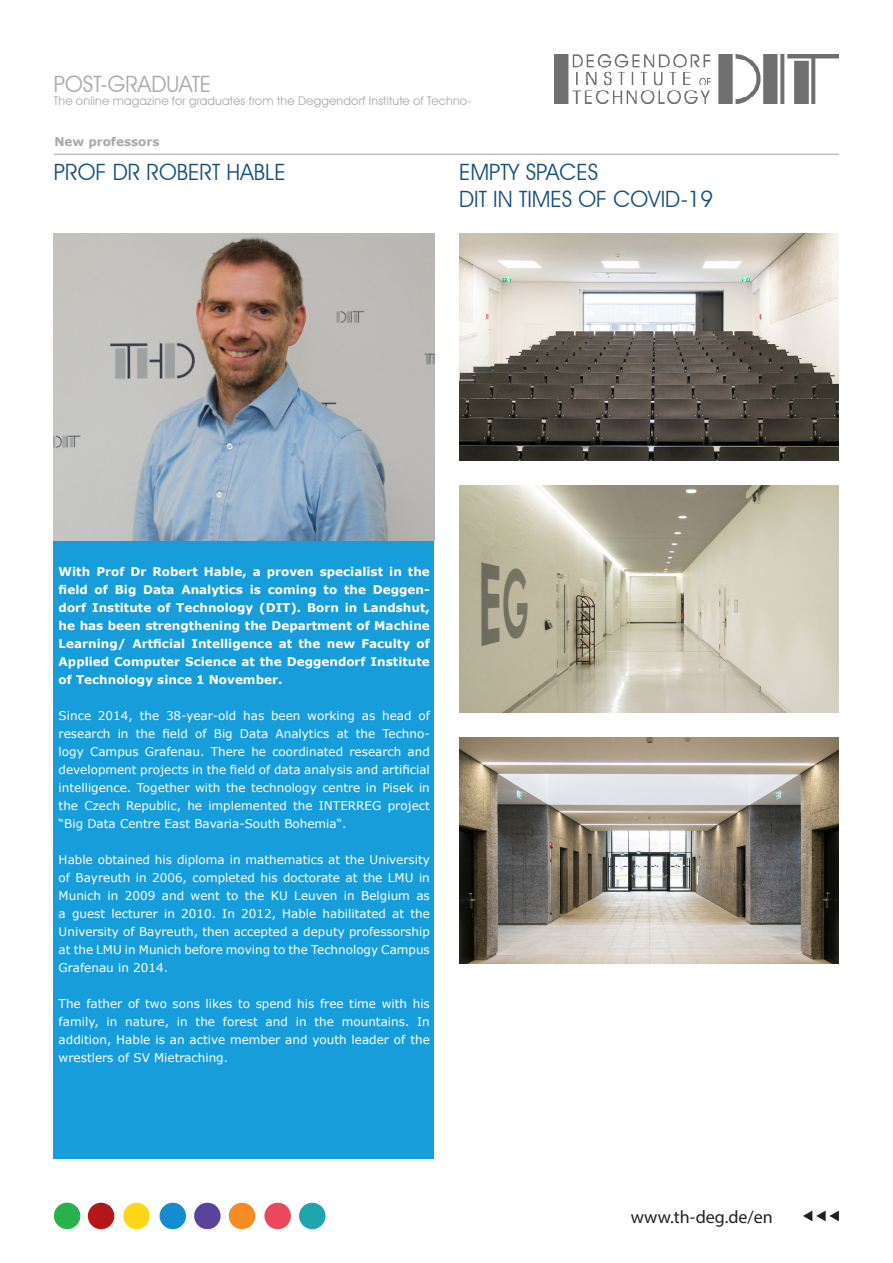
<style>
.page{position:relative;width:893px;height:1263px;background:#fff}
.page>*{position:absolute;margin:0;border:0;box-sizing:border-box;transform-origin:0 0}
.t1{font:22.5px/27px "Avant Garde IT Cby BT";color:#16507c}
.t2{font:22.5px "Avant Garde IT Cby BT";color:#a8a9ad}
.t3{font:18px "Myriad Pro";color:#231f20}
.t4{font:12px/18px "Verdana";color:#fff;text-align:justify}
.t5{font:700 12px/18px "Verdana";color:#fff;text-align:justify}
.t6{font:12px "Avant Garde IT Cby BT";letter-spacing:.015em;color:#a8a9ad}
.t7{font:700 12px "Verdana";color:#a8a9ad}
</style>
<div class="page">
<div style="left:53px;top:234px;width:381px;height:925px;background:#179dd9"></div>
<svg style="left:803px;top:1210px;width:36px;height:11px"></svg>
<div style="left:54px;top:1202px;width:26px;height:27px;background:#28b24b;border-radius:50%"></div>
<div style="left:88px;top:1203px;width:26px;height:26px;background:#b31719;border-radius:50%"></div>
<div style="left:123px;top:1203px;width:27px;height:26px;background:#fed718;border-radius:50%"></div>
<div style="left:160px;top:1203px;width:26px;height:26px;background:#158cce;border-radius:50%"></div>
<div style="left:194px;top:1203px;width:27px;height:26px;background:#5a449b;border-radius:50%"></div>
<div style="left:299px;top:1203px;width:27px;height:26px;background:#20a5af;border-radius:50%"></div>
<div style="left:229px;top:1203px;width:26px;height:26px;background:#f68b21;border-radius:50%"></div>
<div style="left:264px;top:1203px;width:27px;height:26px;background:#ec485d;border-radius:50%"></div>
<img style="left:555px;top:54px;width:283px;height:49px">
<hr style="left:54px;top:154px;width:785px;height:1px;background:#bcbdc0">
<img style="left:53px;top:234px;width:381px;height:307px">
<img style="left:459px;top:234px;width:379px;height:227px">
<img style="left:460px;top:485px;width:379px;height:227px">
<img style="left:460px;top:737px;width:379px;height:227px">
<h1 class="t2" style="left:54px;top:70px;width:159px">POST-GRADUATE</h1>
<p class="t6" style="left:54px;top:94px;width:419px">The online magazine for graduates from the Deggendorf Institute of Techno-</p>
<p class="t7" style="left:54px;top:134px;width:107px">New professors</p>
<h1 class="t1" style="left:54px;top:158px;width:233px">PROF DR ROBERT HABLE</h1>
<h1 class="t1" style="left:459px;top:158px;width:256px">EMPTY SPACES<br>DIT IN TIMES OF COVID-19</h1>
<p class="t5" style="left:59px;top:563px;width:373px">With Prof Dr Robert Hable, a proven specialist in the field of Big Data Analytics is coming to the Deggen&shy;dorf Institute of Technology (DIT). Born in Landshut, he has been strengthening the Department of Machine Learning/ Artficial Intelligence at the new Faculty of Applied Computer Science at the Deggendorf Institute of Technology since 1 November.</p>
<p class="t4" style="left:59px;top:707px;width:373px">Since 2014, the 38-year-old has been working as head of research in the field of Big Data Analytics at the Techno&shy;logy Campus Grafenau. There he coordinated research and development projects in the field of data analysis and artificial intelligence. Together with the technology centre in Pisek in the Czech Republic, he implemented the INTERREG project “Big Data Centre East Bavaria-South Bohemia“.</p>
<p class="t4" style="left:59px;top:851px;width:373px">Hable obtained his diploma in mathematics at the University of Bayreuth in 2006, completed his doctorate at the LMU in Munich in 2009 and went to the KU Leuven in Belgium as a guest lecturer in 2010. In 2012, Hable habilitated at the University of Bayreuth, then accepted a deputy professorship at the LMU in Munich before moving to the Technology Campus Grafenau in 2014.</p>
<p class="t4" style="left:59px;top:995px;width:373px">The father of two sons likes to spend his free time with his family, in nature, in the forest and in the mountains. In addition, Hable is an active member and youth leader of the wrestlers of SV Mietraching.</p>
<h2 class="t3" style="left:631px;top:1205px;width:144px">www.th-deg.de/en</h2>
</div>
